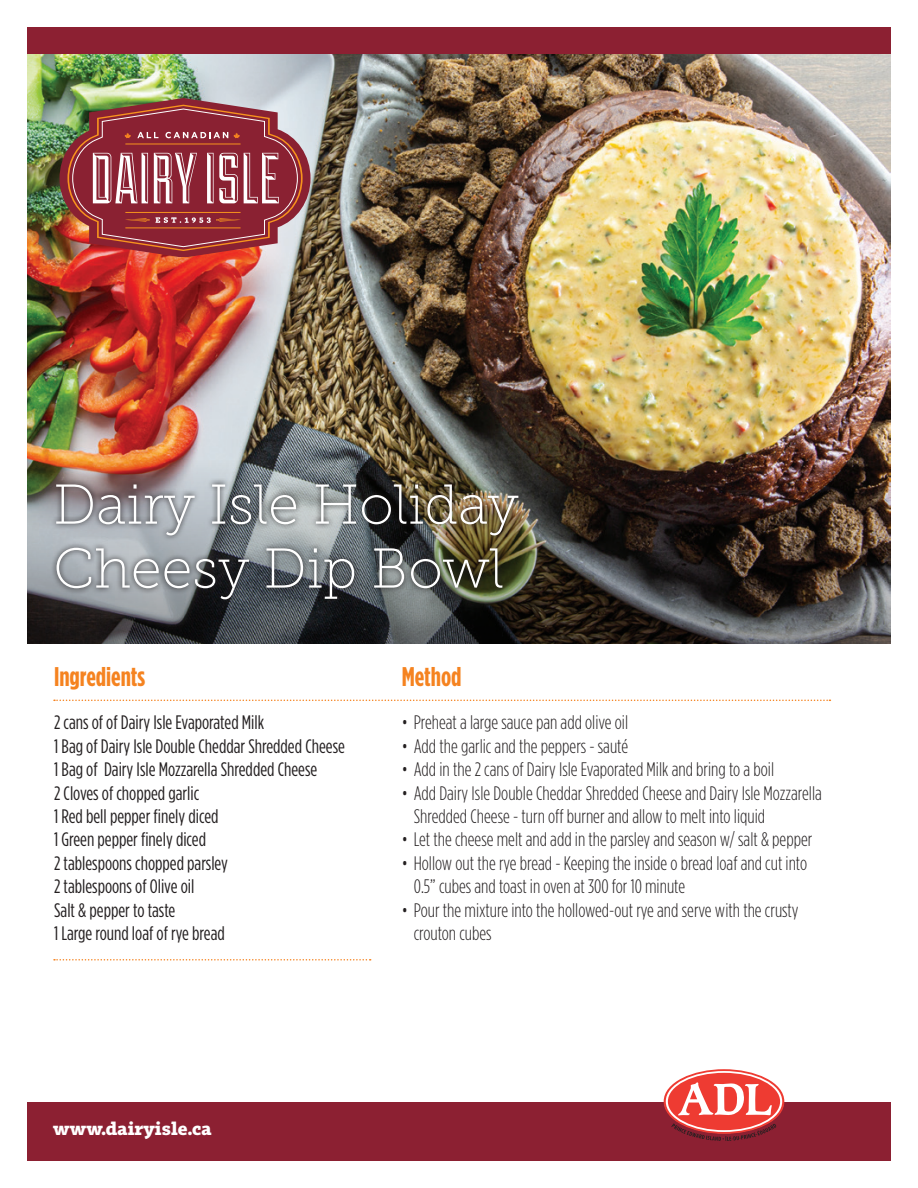
<style>
.page{position:relative;width:918px;height:1188px;background:#fff}
.page>*{position:absolute;margin:0;border:0;box-sizing:border-box;transform-origin:0 0}
.t1{font:55.95px/63.9px "Museo Slab 100";color:#fff}
.t2{font:700 condensed 27px "Gotham HTF";color:#f58320}
.t3{font:300 condensed 19.5px/23.4px "Gotham HTF";color:#231f20}
.t4{font:condensed 19.5px/23.4px "Gotham HTF";color:#231f20}
.t5{font:700 17.85px "Tabac Slab";color:#fff}
</style>
<div class="page">
<img style="left:27px;top:54px;width:864px;height:400px">
<img style="left:27px;top:454px;width:864px;height:190px">
<div style="left:27px;top:27px;width:864px;height:27px;background:#8c2032"></div>
<div style="left:27px;top:1103px;width:864px;height:58px;background:#8c2032"></div>
<img style="left:60px;top:98px;width:251px;height:159px">
<svg style="left:664px;top:1069px;width:120px;height:72px"></svg>
<img style="left:51px;top:478px;width:473px;height:128px">
<svg style="left:54px;top:700px;width:776px;height:1px"></svg>
<svg style="left:54px;top:959px;width:317px;height:2px"></svg>
<h1 class="t1" style="left:53px;top:473px;width:467px">Dairy Isle Holiday<br>Cheesy Dip Bowl</h1>
<h2 class="t2" style="left:54px;top:661px;width:93px">Ingredients</h2>
<p class="t4" style="left:54px;top:711px;width:292px">2 cans of of Dairy Isle Evaporated Milk<br>1 Bag of Dairy Isle Double Cheddar Shredded Cheese<br>1 Bag of Dairy Isle Mozzarella Shredded Cheese<br>2 Cloves of chopped garlic<br>1 Red bell pepper finely diced<br>1 Green pepper finely diced<br>2 tablespoons chopped parsley<br>2 tablespoons of Olive oil<br>Salt &amp; pepper to taste<br>1 Large round loaf of rye bread</p>
<h2 class="t2" style="left:402px;top:661px;width:61px">Method</h2>
<p class="t3" style="left:402px;top:711px;width:228px">• Preheat a large sauce pan add olive oil</p>
<p class="t3" style="left:402px;top:734px;width:228px">• Add the garlic and the peppers - sauté</p>
<p class="t3" style="left:402px;top:757px;width:374px">• Add in the 2 cans of Dairy Isle Evaporated Milk and bring to a boil</p>
<p class="t3" style="left:414px;top:781px;width:410px;text-indent:-12px">• Add Dairy Isle Double Cheddar Shredded Cheese and Dairy Isle Mozzarella<br>Shredded Cheese - turn off burner and allow to melt into liquid</p>
<p class="t3" style="left:402px;top:828px;width:412px">• Let the cheese melt and add in the parsley and season w/ salt &amp; pepper</p>
<p class="t3" style="left:414px;top:851px;width:395px;text-indent:-12px">• Hollow out the rye bread - Keeping the inside o bread loaf and cut into<br>0.5” cubes and toast in oven at 300 for 10 minute</p>
<p class="t3" style="left:414px;top:898px;width:386px;text-indent:-12px">• Pour the mixture into the hollowed-out rye and serve with the crusty crouton cubes</p>
<p class="t5" style="left:53px;top:1119px;width:160px">www.dairyisle.ca</p>
</div>
